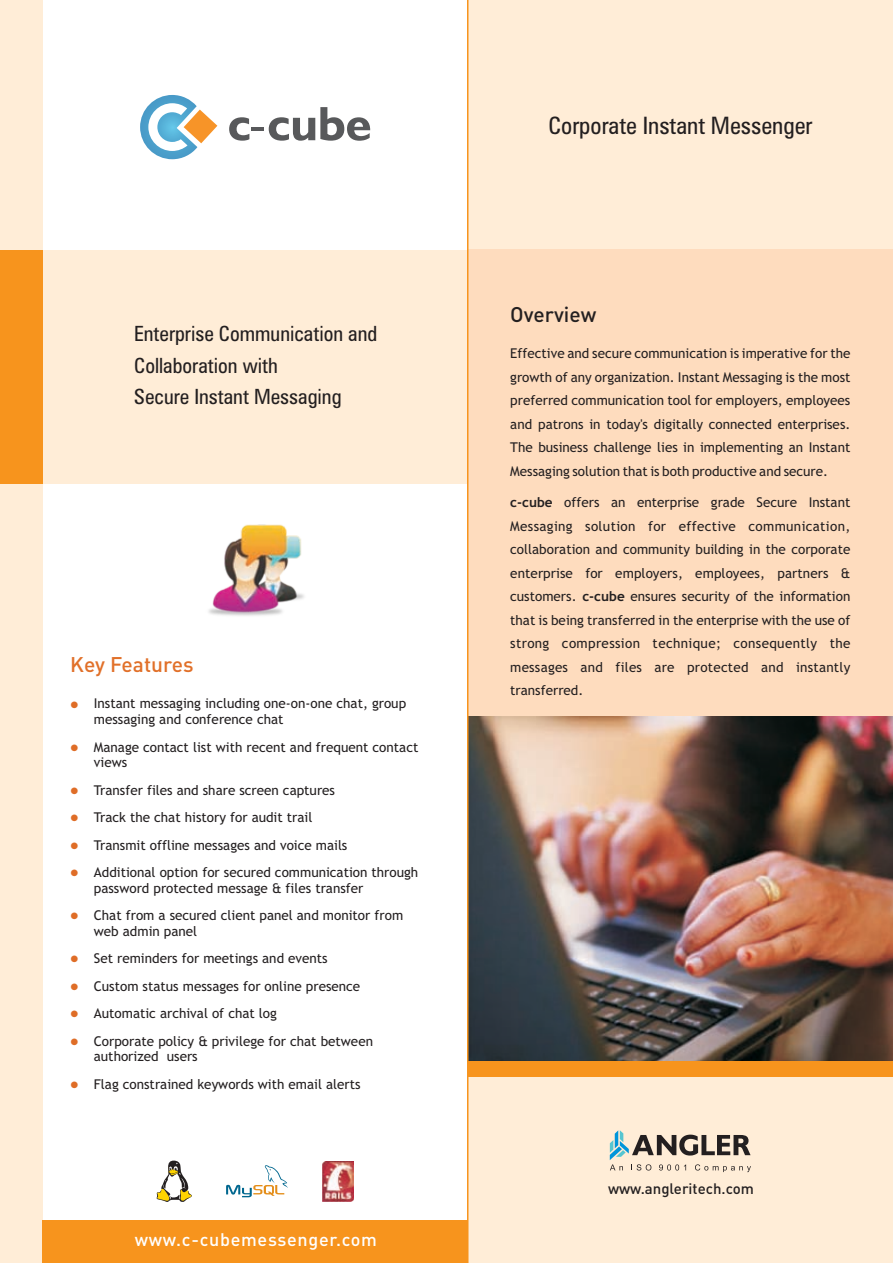
<style>
.page{position:relative;width:893px;height:1263px;background:#fff}
.page>*{position:absolute;margin:0;border:0;box-sizing:border-box;transform-origin:0 0}
.t1{font:condensed 24px "Zurich BT";color:#231f20}
.t2{font:condensed 21px/31.8px "Zurich BT";color:#231f20}
.t3{font:21px "DIN Medium Alternate";color:#e17029}
.t4{font:21px "DIN Medium Alternate";color:#231f20}
.t5{font:500 18px "DIN";letter-spacing:.04em;color:#fff}
.t6{font:500 15px "DIN";color:#231f20}
.t7{font:13.5px/23.5px "Trebuchet MS";color:#231f20}
.t8{font:11.55px "Wingdings";color:#df6d27}
.s1{font-weight:700}
</style>
<div class="page">
<div style="left:468px;top:0;width:425px;height:1263px;background:#ffedd7"></div>
<div style="left:468px;top:249px;width:425px;height:467px;background:#fedcbe"></div>
<div style="left:0;top:0;width:43px;height:1263px;background:#ffedd7"></div>
<div style="left:43px;top:250px;width:425px;height:234px;background:#ffedd7"></div>
<div style="left:0;top:250px;width:43px;height:234px;background:#f7941d"></div>
<img style="left:468px;top:717px;width:425px;height:344px">
<div style="left:468px;top:1061px;width:425px;height:16px;background:#f7941d"></div>
<hr style="left:467px;top:0;width:1px;height:1263px;background:#f7941d">
<div style="left:43px;top:1220px;width:425px;height:43px;background:#f7941d"></div>
<svg style="left:610px;top:1130px;width:141px;height:42px"></svg>
<svg style="left:140px;top:95px;width:77px;height:64px"></svg>
<svg style="left:229px;top:107px;width:141px;height:34px"></svg>
<hr style="left:251px;top:127px;width:13px;height:4px;background:#58595b">
<svg style="left:156px;top:1160px;width:36px;height:42px"></svg>
<img style="left:322px;top:1161px;width:32px;height:40px">
<svg style="left:226px;top:1165px;width:62px;height:32px"></svg>
<img style="left:208px;top:524px;width:96px;height:92px">
<h2 class="t2" style="left:134px;top:319px;width:245px">Enterprise Communication and<br>Collaboration with<br>Secure Instant Messaging</h2>
<h2 class="t3" style="left:70px;top:657px;width:125px">Key Features</h2>
<p class="t8" style="left:70px;top:700px;width:10px">●</p>
<p class="t8" style="left:70px;top:743px;width:10px">●</p>
<p class="t8" style="left:70px;top:786px;width:10px">●</p>
<p class="t8" style="left:70px;top:813px;width:10px">●</p>
<p class="t8" style="left:70px;top:841px;width:10px">●</p>
<p class="t8" style="left:70px;top:868px;width:10px">●</p>
<p class="t8" style="left:70px;top:911px;width:10px">●</p>
<p class="t8" style="left:70px;top:954px;width:10px">●</p>
<p class="t8" style="left:70px;top:982px;width:10px">●</p>
<p class="t8" style="left:70px;top:1009px;width:10px">●</p>
<p class="t8" style="left:70px;top:1037px;width:10px">●</p>
<p class="t8" style="left:70px;top:1080px;width:10px">●</p>
<p class="t7" style="left:94px;top:697px;width:314px;line-height:15.8px">Instant messaging including one-on-one chat, group messaging and conference chat</p>
<p class="t7" style="left:94px;top:740px;width:326px;line-height:15.8px">Manage contact list with recent and frequent contact views</p>
<p class="t7" style="left:94px;top:777px;width:326px;line-height:27.5px">Transfer files and share screen captures<br>Track the chat history for audit trail<br>Transmit offline messages and voice mails<br>Additional option for secured communication through</p>
<p class="t7" style="left:94px;top:875px;width:311px;line-height:27.5px">password protected message &amp; files transfer<br>Chat from a secured client panel and monitor from</p>
<p class="t7" style="left:94px;top:918px;width:281px;line-height:27.5px">web admin panel<br>Set reminders for meetings and events Custom status messages for online presence Automatic archival of chat log<br>Corporate policy &amp; privilege for chat between</p>
<p class="t7" style="left:94px;top:1044px;width:268px;line-height:27.5px">authorized users<br>Flag constrained keywords with email alerts</p>
<h3 class="t5" style="left:135px;top:1233px;width:244px">www.c-cubemessenger.com</h3>
<h1 class="t1" style="left:548px;top:115px;width:266px">Corporate Instant Messenger</h1>
<h2 class="t4" style="left:510px;top:307px;width:87px">Overview</h2>
<p class="t7" style="left:510px;top:343px;width:342px;text-align:justify">Effective and secure communication is imperative for the growth of any organization. Instant Messaging is the most preferred communication tool for employers, employees and patrons in today's digitally connected enterprises.<br>The business challenge lies in implementing an Instant Messaging solution that is both productive and secure.</p>
<p class="t7" style="left:510px;top:492px;width:342px;text-align:justify"><span class="s1">c-cube</span> offers an enterprise grade Secure Instant Messaging solution for effective communication, collaboration and community building in the corporate enterprise for employers, employees, partners &amp; customers. <span class="s1">c-cube</span> ensures security of the information that is being transferred in the enterprise with the use of strong compression technique; consequently the messages and files are protected and instantly transferred.</p>
<p class="t6" style="left:608px;top:1183px;width:147px">www.angleritech.com</p>
</div>
